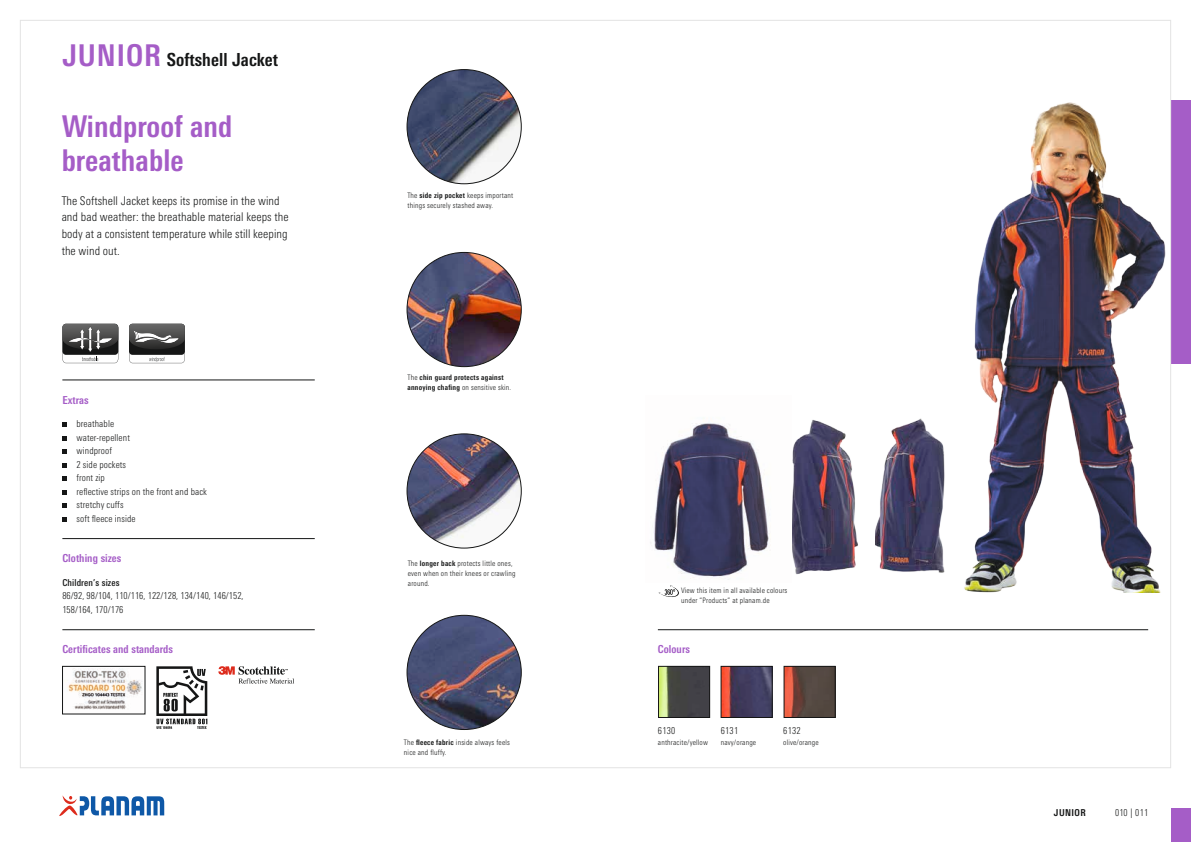
<style>
.page{position:relative;width:1191px;height:842px;background:#fff}
.page>*{position:absolute;margin:0;border:0;box-sizing:border-box;transform-origin:0 0}
.t1{font:700 condensed 30px/33.8px "Univers Next Pro";letter-spacing:.005em;color:#a55dc7}
.t2{font:700 condensed 18px "Univers Next Pro";letter-spacing:.005em;color:#151616}
.t3{font:300 condensed 12px/16.9px "Univers Next Pro";letter-spacing:.005em;color:#151616}
.t4{font:700 condensed 11px "Univers Next Pro";letter-spacing:.005em;color:#a55dc7}
.t5{font:300 condensed 9.5px/13.5px "Univers Next Pro";letter-spacing:.01em;color:#151616}
.t6{font:500 condensed 9.5px "Univers Next Pro";letter-spacing:.01em;color:#151616}
.t7{font:700 condensed 9.5px "Univers Next Pro";letter-spacing:.04em;color:#151616}
.t8{font:300 condensed 7.5px/10.1px "Univers Next Pro";letter-spacing:.025em;color:#151616}
.t9{font:700 condensed 7.5px/10.1px "Univers Next Pro";letter-spacing:.03em;color:#151616}
.s1{font-size:30px;color:#a55dc7}
.s2{font-weight:700}
.s3{font-weight:300}
</style>
<div class="page">
<img style="left:875px;top:423px;width:34px;height:149px">
<img style="left:792px;top:420px;width:66px;height:155px">
<img style="left:909px;top:102px;width:282px;height:490px">
<svg style="left:62px;top:324px;width:56px;height:39px"></svg>
<svg style="left:129px;top:324px;width:56px;height:39px"></svg>
<svg style="left:218px;top:666px;width:76px;height:17px"></svg>
<img style="left:67px;top:669px;width:75px;height:41px">
<div style="left:62px;top:666px;width:83px;height:48px;border:1px solid #151616"></div>
<img style="left:650px;top:423px;width:120px;height:157px">
<img style="left:407px;top:70px;width:114px;height:114px;border-radius:57px">
<img style="left:407px;top:615px;width:114px;height:114px;border-radius:57px">
<img style="left:407px;top:434px;width:114px;height:114px;border-radius:57px">
<img style="left:407px;top:252px;width:114px;height:115px;border-radius:57px">
<img style="left:723px;top:668px;width:47px;height:48px">
<div style="left:721px;top:666px;width:51px;height:52px;border:1px solid #151616"></div>
<img style="left:660px;top:668px;width:48px;height:48px">
<div style="left:658px;top:666px;width:52px;height:52px;border:1px solid #151616"></div>
<img style="left:786px;top:668px;width:47px;height:48px">
<div style="left:784px;top:666px;width:51px;height:52px;border:1px solid #151616"></div>
<div style="left:1171px;top:100px;width:20px;height:263px;background:#a55dc7"></div>
<div style="left:1171px;top:808px;width:20px;height:34px;background:#a55dc7"></div>
<svg style="left:156px;top:666px;width:51px;height:63px"></svg>
<svg style="left:658px;top:585px;width:21px;height:12px"></svg>
<hr style="left:62px;top:380px;width:253px;height:1px;background:#151616">
<hr style="left:62px;top:538px;width:253px;height:1px;background:#151616">
<hr style="left:62px;top:629px;width:253px;height:1px;background:#151616">
<svg style="left:62px;top:422px;width:5px;height:5px"></svg>
<svg style="left:62px;top:436px;width:5px;height:5px"></svg>
<svg style="left:62px;top:449px;width:5px;height:5px"></svg>
<svg style="left:62px;top:463px;width:5px;height:5px"></svg>
<svg style="left:62px;top:476px;width:5px;height:5px"></svg>
<svg style="left:62px;top:490px;width:5px;height:5px"></svg>
<svg style="left:62px;top:503px;width:5px;height:5px"></svg>
<svg style="left:62px;top:517px;width:5px;height:5px"></svg>
<hr style="left:658px;top:629px;width:490px;height:1px;background:#151616">
<svg style="left:59px;top:795px;width:105px;height:21px"></svg>
<h2 class="t2" style="left:62px;top:49px;width:217px"><span class="s1">Junior</span> Softshell Jacket</h2>
<h1 class="t1" style="left:62px;top:109px;width:172px">Windproof and breathable</h1>
<h3 class="t3" style="left:62px;top:192px;width:228px">The Softshell Jacket keeps its promise in the wind and bad weather: the breathable material keeps the body at a consistent temperature while still keeping the wind out.</h3>
<h3 class="t4" style="left:62px;top:393px;width:28px">Extras</h3>
<p class="t5" style="left:77px;top:417px;width:132px">breathable<br>water-repellent<br>windproof<br>2 side pockets<br>front zip<br>reflective strips on the front and back stretchy cuffs<br>soft fleece inside</p>
<h3 class="t4" style="left:62px;top:552px;width:60px">Clothing sizes</h3>
<p class="t6" style="left:62px;top:577px;width:59px">Children’s sizes</p>
<p class="t5" style="left:62px;top:589px;width:183px">86/92, 98/104, 110/116, 122/128, 134/140, 146/152,<br>158/164, 170/176</p>
<h3 class="t4" style="left:62px;top:643px;width:112px">Certificates and standards</h3>
<p class="t8" style="left:407px;top:190px;width:107px">The <span class="s2">side zip pocket</span> keeps important things securely stashed away.</p>
<p class="t9" style="left:407px;top:372px;width:105px"><span class="s3">The</span> chin guard protects against annoying chafing <span class="s3">on sensitive skin.</span></p>
<p class="t8" style="left:408px;top:558px;width:109px">The <span class="s2">longer back</span> protects little ones, even when on their knees or crawling around.</p>
<p class="t8" style="left:404px;top:737px;width:107px">The <span class="s2">fleece fabric</span> inside always feels nice and fluffy.</p>
<p class="t8" style="left:681px;top:585px;width:108px">View this item in all available colours under “Products” at planam.de</p>
<h3 class="t4" style="left:658px;top:643px;width:33px">Colours</h3>
<p class="t5" style="left:658px;top:724px;width:19px">6130</p>
<p class="t8" style="left:658px;top:737px;width:52px">anthracite/yellow</p>
<p class="t5" style="left:720px;top:724px;width:19px">6131</p>
<p class="t8" style="left:720px;top:737px;width:37px">navy/orange</p>
<p class="t5" style="left:783px;top:724px;width:19px">6132</p>
<p class="t8" style="left:783px;top:737px;width:37px">olive/orange</p>
<p class="t7" style="left:1054px;top:806px;width:33px">Junior</p>
<p class="t5" style="left:1115px;top:805px;width:35px">010 | 011</p>
</div>
